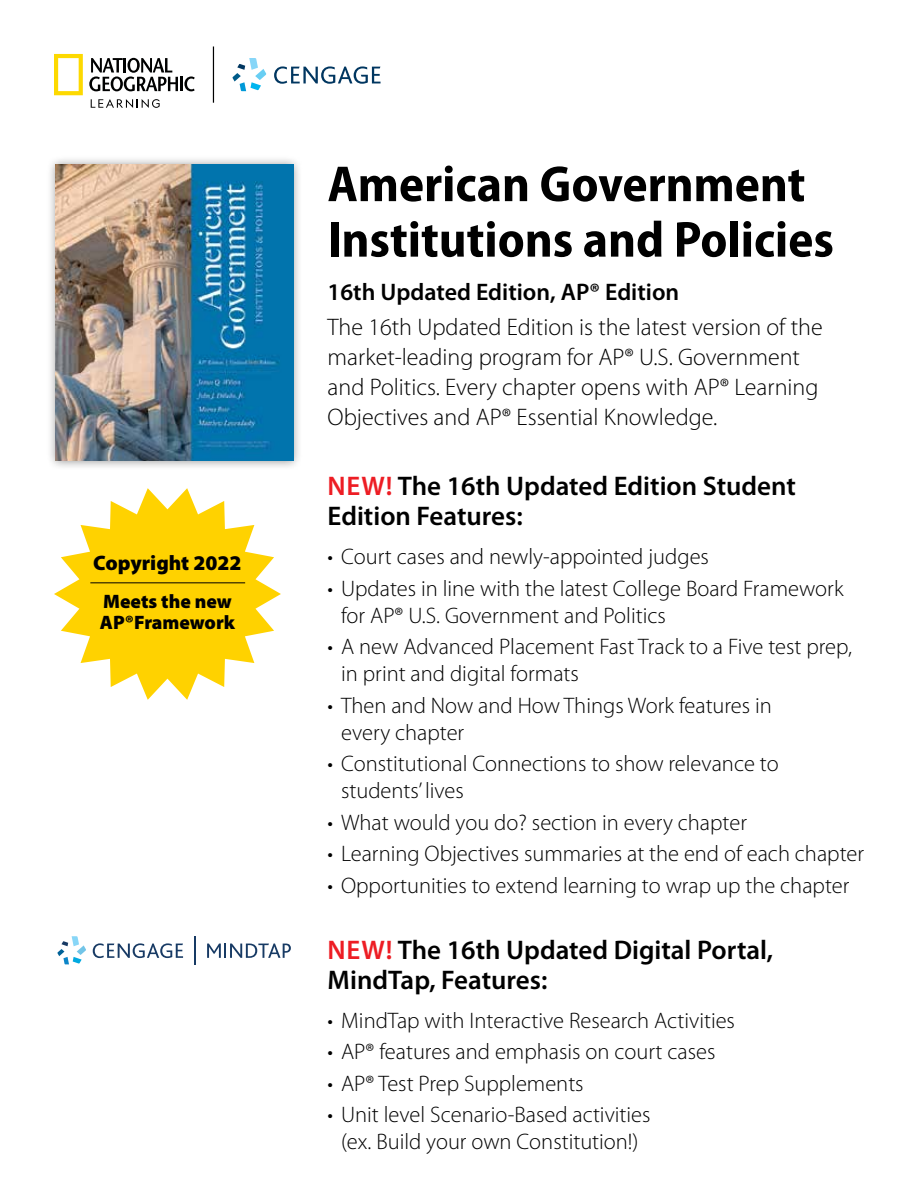
<style>
.page{position:relative;width:918px;height:1188px;background:#fff}
.page>*{position:absolute;margin:0;border:0;box-sizing:border-box;transform-origin:0 0}
.t1{font:700 semi-condensed 51px/55.5px "Myriad Pro";color:#000}
.t2{font:600 27px/30px "Myriad Pro";color:#000}
.t3{font:300 24px/30px "Myriad Pro";color:#000}
.t4{font:600 24px "Myriad Pro";color:#000}
.t5{font:300 22.5px/27px "Myriad Pro";color:#000}
.t6{font:900 21px "Myriad Pro";color:#000}
.t7{font:900 19.5px/21px "Myriad Pro";color:#000}
.s1{color:#ed1d24}
</style>
<div class="page">
<div style="left:46px;top:155px;width:257px;height:315px;background:#000;opacity:.4"></div>
<img style="left:56px;top:165px;width:238px;height:296px">
<svg style="left:213px;top:46px;width:1px;height:57px"></svg>
<svg style="left:232px;top:58px;width:34px;height:33px"></svg>
<svg style="left:274px;top:66px;width:107px;height:18px"></svg>
<svg style="left:54px;top:54px;width:29px;height:41px"></svg>
<svg style="left:89px;top:58px;width:89px;height:33px"></svg>
<hr style="left:180px;top:77px;width:3px;height:14px;background:#000101">
<svg style="left:184px;top:76px;width:11px;height:15px"></svg>
<svg style="left:91px;top:99px;width:69px;height:9px"></svg>
<svg style="left:54px;top:488px;width:227px;height:212px;fill:#ffd200"></svg>
<hr style="left:90px;top:582px;width:155px;height:1px;background:#000">
<svg style="left:57px;top:936px;width:29px;height:28px"></svg>
<svg style="left:93px;top:943px;width:90px;height:15px"></svg>
<svg style="left:207px;top:944px;width:84px;height:14px"></svg>
<svg style="left:195px;top:936px;width:1px;height:28px"></svg>
<p class="t6" style="left:93px;top:551px;width:150px">Copyright 2022</p>
<p class="t7" style="left:100px;top:591px;width:137px">Meets the new<br>AP®Framework</p>
<h1 class="t1" style="left:328px;top:157px;width:508px">American Government<br>Institutions and Policies</h1>
<p class="t4" style="left:328px;top:279px;width:353px">16th Updated Edition, AP® Edition</p>
<p class="t3" style="left:328px;top:312px;width:497px">The 16th Updated Edition is the latest version of the market-leading program for AP® U.S. Government and Politics. Every chapter opens with AP® Learning Objectives and AP® Essential Knowledge.</p>
<p class="t2" style="left:328px;top:472px;width:470px"><span class="s1">NEW!</span> The 16th Updated Edition Student<br>Edition Features:</p>
<p class="t5" style="left:328px;top:544px;width:383px">• Court cases and newly-appointed judges</p>
<p class="t5" style="left:341px;top:575px;width:504px;text-indent:-14px">• Updates in line with the latest College Board Framework for AP® U.S. Government and Politics</p>
<p class="t5" style="left:341px;top:634px;width:512px;text-indent:-14px">• A new Advanced Placement Fast Track to a Five test prep, in print and digital formats</p>
<p class="t5" style="left:341px;top:692px;width:432px;text-indent:-14px">• Then and Now and How Things Work features in every chapter</p>
<p class="t5" style="left:341px;top:751px;width:439px;text-indent:-14px">• Constitutional Connections to show relevance to students’ lives</p>
<p class="t5" style="left:328px;top:809px;width:421px">• What would you do? section in every chapter</p>
<p class="t5" style="left:328px;top:841px;width:538px">• Learning Objectives summaries at the end of each chapter</p>
<p class="t5" style="left:328px;top:872px;width:523px">• Opportunities to extend learning to wrap up the chapter</p>
<p class="t2" style="left:328px;top:935px;width:447px"><span class="s1">NEW!</span> The 16th Updated Digital Portal,<br>MindTap, Features:</p>
<p class="t5" style="left:328px;top:1007px;width:409px">• MindTap with Interactive Research Activities</p>
<p class="t5" style="left:328px;top:1039px;width:389px">• AP® features and emphasis on court cases</p>
<p class="t5" style="left:328px;top:1070px;width:258px">• AP® Test Prep Supplements</p>
<p class="t5" style="left:328px;top:1102px;width:324px;text-align:center">• Unit level Scenario-Based activities (ex. Build your own Constitution!)</p>
</div>
